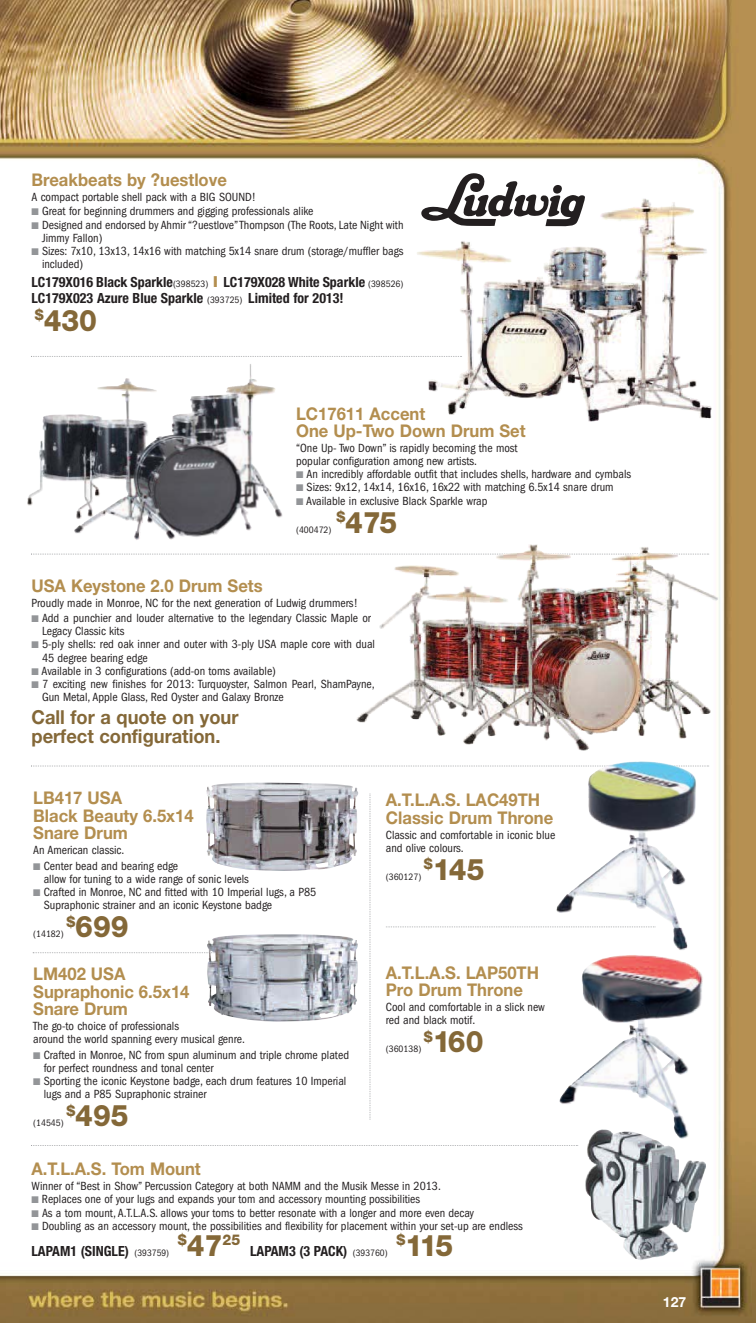
<style>
.page{position:relative;width:756px;height:1323px;background:#fff}
.page>*{position:absolute;margin:0;border:0;box-sizing:border-box;transform-origin:0 0}
.t1{font:800 29.75px "Helvetica Neue";color:#846838;scale:.95 1}
.t2{font:700 19.25px/19.2px "Helvetica Neue";color:#846838;scale:.95 1}
.t3{font:700 17.5px/17.5px "Helvetica Neue";color:#b38e4f;scale:.95 1}
.t4{font:800 14.88px "Helvetica Neue";color:#846838;scale:.95 1}
.t5{font:700 condensed 14px/15.8px "Helvetica Neue";color:#231f20}
.t6{font:700 14px "Helvetica Neue";color:#fff}
.t7{font:condensed 12.25px/13.1px "Franklin Gothic";color:#231f20}
.t8{font:condensed 9.62px "Franklin Gothic";color:#231f20}
.s1{color:#939598}
.s2{font-family:"Franklin Gothic";font-weight:400;font-size:9.62px}
.s3{font-stretch:normal;font-size:21px;color:#b38e4f}
.s4{font-size:29.75px}
</style>
<div class="page">
<img style="left:0;top:0;width:756px;height:1323px">
<svg style="left:31px;top:356px;width:431px;height:1px"></svg>
<img style="left:635px;top:206px;width:77px;height:213px">
<svg style="left:421px;top:173px;width:164px;height:53px"></svg>
<img style="left:664px;top:1145px;width:40px;height:35px">
<img style="left:206px;top:783px;width:153px;height:88px">
<svg style="left:31px;top:554px;width:678px;height:1px"></svg>
<svg style="left:31px;top:1145px;width:547px;height:1px"></svg>
<svg style="left:386px;top:926px;width:270px;height:1px"></svg>
<svg style="left:33px;top:952px;width:174px;height:1px"></svg>
<svg style="left:31px;top:766px;width:678px;height:1px"></svg>
<img style="left:207px;top:934px;width:151px;height:88px">
<img style="left:252px;top:379px;width:30px;height:134px">
<svg style="left:370px;top:794px;width:1px;height:326px"></svg>
<img style="left:607px;top:761px;width:90px;height:65px">
<img style="left:590px;top:955px;width:114px;height:65px">
<img style="left:532px;top:546px;width:146px;height:46px">
<h3 class="t3" style="left:32px;top:172px;width:207px">Breakbeats by ?uestlove</h3>
<p class="t7" style="left:32px;top:191px;width:226px">A compact portable shell pack with a BIG SOUND!</p>
<p class="t7" style="left:32px;top:206px;width:284px"><span class="s1">■</span> Great for beginning drummers and gigging professionals alike</p>
<p class="t7" style="left:42px;top:219px;width:363px;text-indent:-11px"><span class="s1">■</span> Designed and endorsed by Ahmir “?uestlove” Thompson (The Roots, Late Night with<br>Jimmy Fallon)</p>
<p class="t7" style="left:42px;top:245px;width:363px;text-indent:-11px"><span class="s1">■</span> Sizes: 7x10, 13x13, 14x16 with matching 5x14 snare drum (storage/muffler bags included)</p>
<p class="t5" style="left:32px;top:276px;width:374px">LC179X016 Black Sparkle<span class="s2">(398523)</span> <span class="s3">ı</span> LC179X028 White Sparkle <span class="s2">(398526)<br></span>LC179X023 Azure Blue Sparkle <span class="s2">(393725)</span> Limited for 2013!</p>
<h1 class="t1" style="left:35px;top:310px;width:67px"><sup>$</sup>430</h1>
<h3 class="t3" style="left:296px;top:406px;width:243px">LC17611 Accent<br>One Up-Two Down Drum Set</h3>
<p class="t7" style="left:296px;top:442px;width:223px">“One Up- Two Down” is rapidly becoming the most popular configuration among new artists.</p>
<p class="t7" style="left:296px;top:469px;width:337px"><span class="s1">■</span> An incredibly affordable outfit that includes shells, hardware and cymbals</p>
<p class="t7" style="left:296px;top:482px;width:319px"><span class="s1">■</span> Sizes: 9x12, 14x14, 16x16, 16x22 with matching 6.5x14 snare drum</p>
<p class="t7" style="left:296px;top:495px;width:193px"><span class="s1">■</span> Available in exclusive Black Sparkle wrap</p>
<p class="t8" style="left:296px;top:526px;width:37px">(400472)</p>
<h1 class="t1" style="left:336px;top:511px;width:66px"><sup>$</sup>475</h1>
<h3 class="t3" style="left:32px;top:579px;width:245px">USA Keystone 2.0 Drum Sets</h3>
<p class="t7" style="left:32px;top:598px;width:328px">Proudly made in Monroe, NC for the next generation of Ludwig drummers!</p>
<p class="t7" style="left:42px;top:613px;width:330px;text-indent:-11px"><span class="s1">■</span> Add a punchier and louder alternative to the legendary Classic Maple or<br>Legacy Classic kits</p>
<p class="t7" style="left:42px;top:639px;width:335px;text-indent:-11px"><span class="s1">■</span> 5-ply shells: red oak inner and outer with 3-ply USA maple core with dual<br>45 degree bearing edge</p>
<p class="t7" style="left:32px;top:665px;width:246px"><span class="s1">■</span> Available in 3 configurations (add-on toms available)</p>
<p class="t7" style="left:42px;top:678px;width:334px;text-indent:-11px"><span class="s1">■</span> 7 exciting new finishes for 2013: Turquoyster, Salmon Pearl, ShamPayne,<br>Gun Metal, Apple Glass, Red Oyster and Galaxy Bronze</p>
<h2 class="t2" style="left:32px;top:709px;width:219px">Call for a quote on your perfect configuration.</h2>
<h3 class="t3" style="left:33px;top:791px;width:170px">LB417 USA<br>Black Beauty 6.5x14<br>Snare Drum</h3>
<p class="t7" style="left:33px;top:845px;width:93px">An American classic.</p>
<p class="t7" style="left:44px;top:860px;width:207px;text-indent:-11px"><span class="s1">■</span> Center bead and bearing edge<br>allow for tuning to a wide range of sonic levels</p>
<p class="t7" style="left:44px;top:887px;width:274px;text-indent:-11px"><span class="s1">■</span> Crafted in Monroe, NC and fitted with 10 Imperial lugs, a P85<br>Supraphonic strainer and an iconic Keystone badge</p>
<p class="t8" style="left:33px;top:931px;width:32px">(14182)</p>
<h1 class="t1" style="left:66px;top:916px;width:67px"><sup>$</sup>699</h1>
<h3 class="t3" style="left:33px;top:967px;width:166px">LM402 USA<br>Supraphonic 6.5x14<br>Snare Drum</h3>
<p class="t7" style="left:33px;top:1020px;width:213px">The go-to choice of professionals<br>around the world spanning every musical genre.</p>
<p class="t7" style="left:44px;top:1049px;width:307px;text-indent:-11px"><span class="s1">■</span> Crafted in Monroe, NC from spun aluminum and triple chrome plated for perfect roundness and tonal center</p>
<p class="t7" style="left:44px;top:1076px;width:304px;text-indent:-11px"><span class="s1">■</span> Sporting the iconic Keystone badge, each drum features 10 Imperial lugs and a P85 Supraphonic strainer</p>
<p class="t8" style="left:33px;top:1120px;width:32px">(14545)</p>
<h1 class="t1" style="left:66px;top:1105px;width:67px"><sup>$</sup>495</h1>
<h3 class="t3" style="left:386px;top:793px;width:178px">A.T.L.A.S. LAC49TH<br>Classic Drum Throne</h3>
<p class="t7" style="left:386px;top:829px;width:171px">Classic and comfortable in iconic blue and olive colours.</p>
<p class="t8" style="left:386px;top:873px;width:37px">(360127)</p>
<h1 class="t1" style="left:424px;top:859px;width:65px"><sup>$</sup>145</h1>
<h3 class="t3" style="left:386px;top:965px;width:163px">A.T.L.A.S. LAP50TH<br>Pro Drum Throne</h3>
<p class="t7" style="left:386px;top:1002px;width:161px">Cool and comfortable in a slick new red and black motif.</p>
<p class="t8" style="left:386px;top:1046px;width:37px">(360138)</p>
<h1 class="t1" style="left:424px;top:1031px;width:64px"><sup>$</sup>160</h1>
<h3 class="t3" style="left:32px;top:1162px;width:180px">A.T.L.A.S. Tom Mount</h3>
<p class="t7" style="left:32px;top:1181px;width:411px">Winner of “Best in Show” Percussion Category at both NAMM and the Musik Messe in 2013.</p>
<p class="t7" style="left:32px;top:1194px;width:390px"><span class="s1">■</span> Replaces one of your lugs and expands your tom and accessory mounting possibilities</p>
<p class="t7" style="left:32px;top:1207px;width:444px"><span class="s1">■</span> As a tom mount, A.T.L.A.S. allows your toms to better resonate with a longer and more even decay</p>
<p class="t7" style="left:32px;top:1220px;width:493px"><span class="s1">■</span> Doubling as an accessory mount, the possibilities and flexibility for placement within your set-up are endless</p>
<p class="t5" style="left:32px;top:1244px;width:139px">LAPAM1 (SINGLE) <span class="s2">(393759)</span></p>
<p class="t4" style="left:178px;top:1235px;width:67px">$<span class="s4">47</span>25</p>
<h1 class="t1" style="left:396px;top:1235px;width:61px"><sup>$</sup>115</h1>
<p class="t5" style="left:250px;top:1244px;width:139px">LAPAM3 (3 PACK) <span class="s2">(393760)</span></p>
<p class="t6" style="left:663px;top:1297px;width:25px">127</p>
</div>
